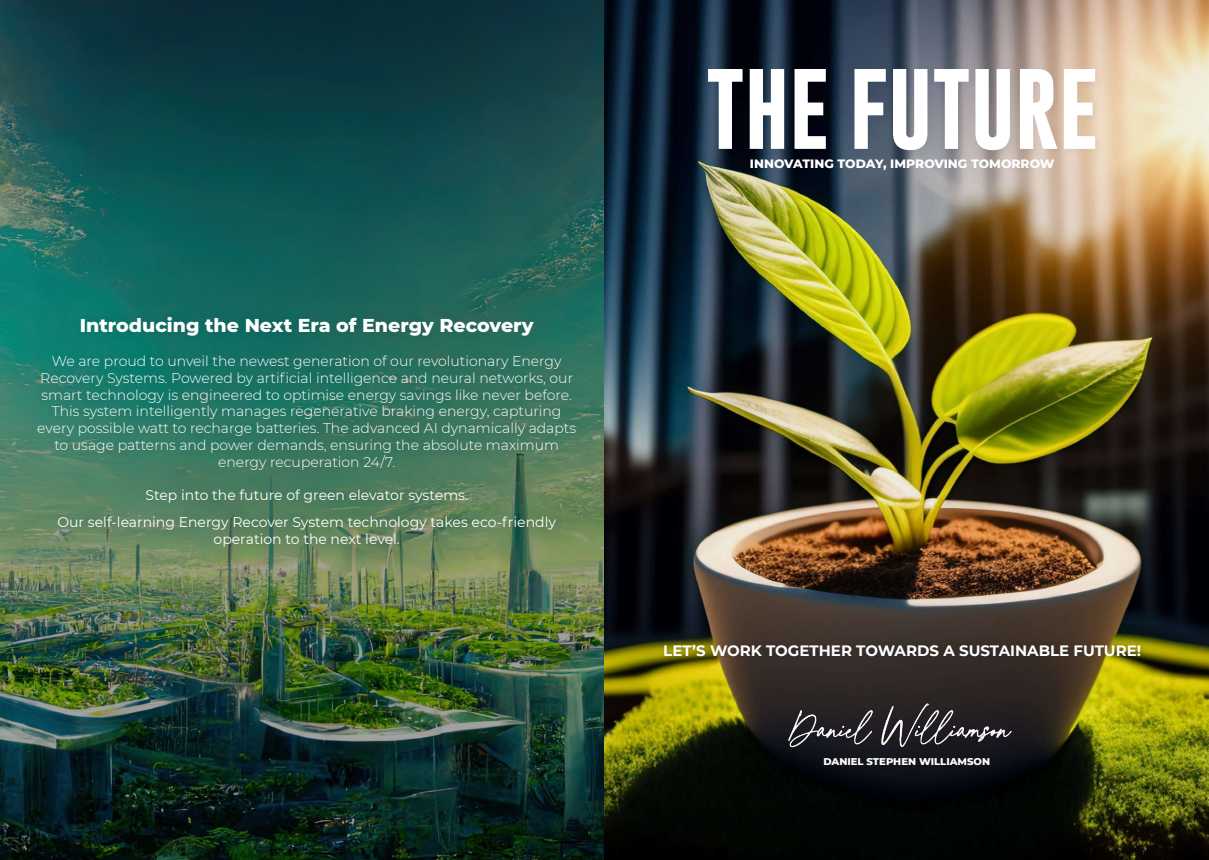
<style>
.page{position:relative;width:1209px;height:860px;background:#fff}
.page>*{position:absolute;margin:0;border:0;box-sizing:border-box;transform-origin:0 0}
.t1{font:700 81.7px "Gobold";color:#fff}
.t2{font:800 19px "Montserrat";color:#fff}
.t3{font:700 15px "Montserrat";color:#fff}
.t4{font:300 14px/16.8px "Montserrat";color:#fff;text-align:center}
.t5{font:14px/26.8px "Montserrat";color:#fff;text-align:center}
.t6{font:800 12.4px "Montserrat";color:#fff}
.t7{font:800 10px "Montserrat";color:#fff}
</style>
<div class="page">
<img style="left:0;top:0;width:604px;height:860px">
<img style="left:604px;top:0;width:605px;height:860px">
<div style="left:705px;top:66px;width:399px;height:93px;background:#231f20;opacity:.05"></div>
<div style="left:659px;top:640px;width:486px;height:130px;background:#231f20;opacity:.28"></div>
<div style="left:654px;top:636px;width:496px;height:30px;background:#231f20;opacity:.02"></div>
<div style="left:817px;top:751px;width:185px;height:27px;background:#0f1218"></div>
<img style="left:763px;top:690px;width:287px;height:66px">
<div style="left:28px;top:308px;width:557px;height:247px;background:#231f20;opacity:.13"></div>
<h2 class="t2" style="left:80px;top:312px;width:455px">Introducing the Next Era of Energy Recovery</h2>
<p class="t4" style="left:37px;top:352px;width:540px">We are proud to unveil the newest generation of our revolutionary Energy Recovery Systems. Powered by artificial intelligence and neural networks, our smart technology is engineered to optimise energy savings like never before.<br>This system intelligently manages regenerative braking energy, capturing every possible watt to recharge batteries. The advanced AI dynamically adapts to usage patterns and power demands, ensuring the absolute maximum energy recuperation 24/7.</p>
<p class="t5" style="left:57px;top:481px;width:500px">Step into the future of green elevator systems.<br>Our self-learning Energy Recover System technology takes eco-friendly</p>
<p class="t5" style="left:214px;top:525px;width:188px">operation to the next level.</p>
<h1 class="t1" style="left:706px;top:56px;width:394px">THE FUTURE</h1>
<p class="t6" style="left:750px;top:154px;width:306px">INNOVATING TODAY, IMPROVING TOMORROW</p>
<p class="t3" style="left:663px;top:640px;width:479px">LET’S WORK TOGETHER TOWARDS A SUSTAINABLE FUTURE!</p>
<p class="t7" style="left:823px;top:754px;width:168px">DANIEL STEPHEN WILLIAMSON</p>
</div>
